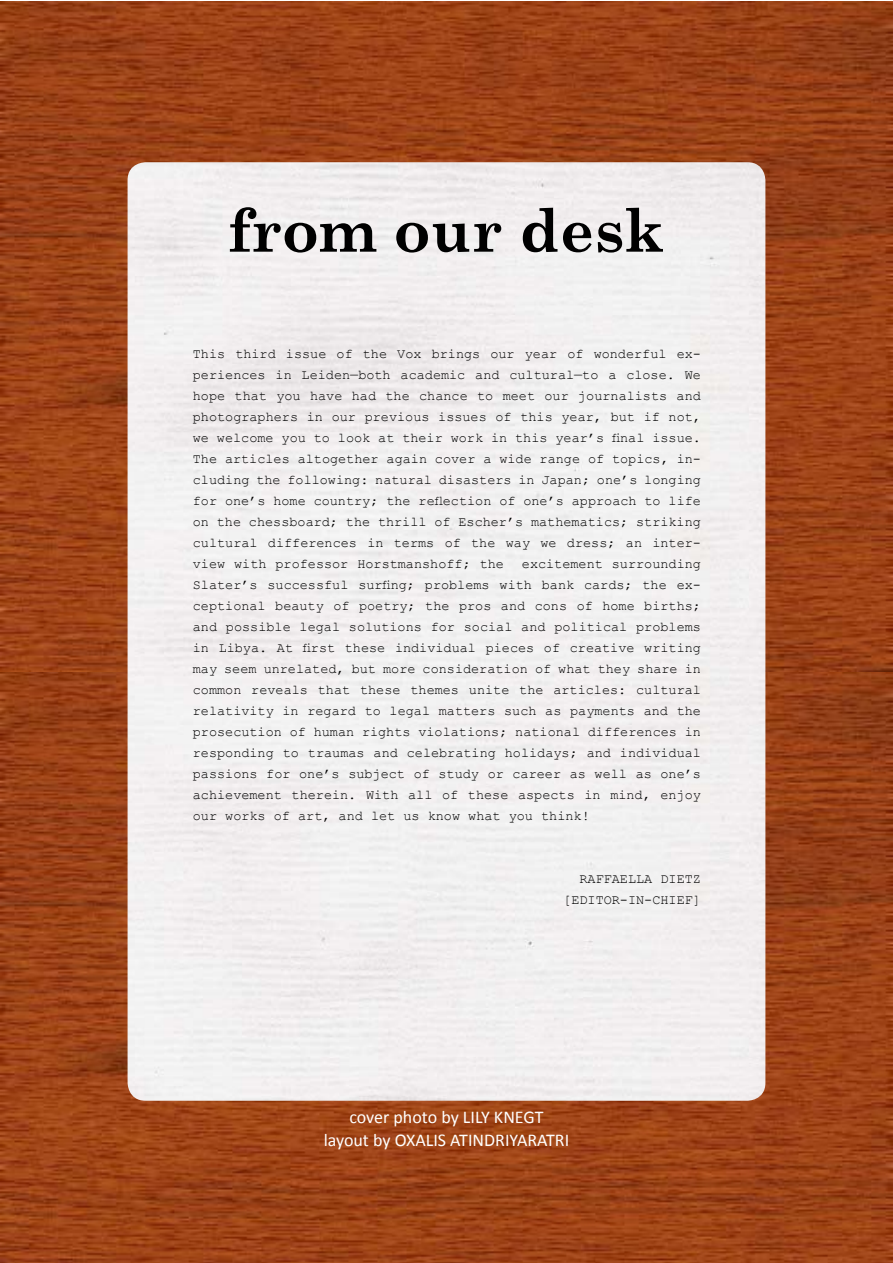
<style>
.page{position:relative;width:893px;height:1263px;background:#fff}
.page>*{position:absolute;margin:0;border:0;box-sizing:border-box;transform-origin:0 0}
.t1{font:700 60px "Century Schoolbook";color:#000}
.t2{font:18px "Calibri";color:#fff}
.t3{font:13.5px/21px "Courier New";color:#000;text-align:justify}
</style>
<div class="page">
<img style="left:0;top:2px;width:893px;height:1261px">
<div style="left:128px;top:162px;width:637px;height:939px;background:#f2eff0;border-radius:18px"></div>
<h1 class="t1" style="left:228px;top:183px;width:438px">from our desk</h1>
<p class="t3" style="left:193px;top:342px;width:510px">This third issue of the Vox brings our year of wonderful ex&shy;periences in Leiden—both academic and cultural—to a close. We hope that you have had the chance to meet our journalists and photographers in our previous issues of this year, but if not, we welcome you to look at their work in this year’s final issue.<br>The articles altogether again cover a wide range of topics, in&shy;cluding the following: natural disasters in Japan; one’s longing for one’s home country; the reflection of one’s approach to life on the chessboard; the thrill of Escher’s mathematics; striking cultural differences in terms of the way we dress; an inter&shy;view with professor Horstmanshoff; the</p>
<p class="t3" style="left:193px;top:552px;width:510px;text-indent:329px">excitement surrounding Slater’s successful surfing; problems with bank cards; the ex&shy;ceptional beauty of poetry; the pros and cons of home births; and possible legal solutions for social and political problems in Libya. At first these individual pieces of creative writing may seem unrelated, but more consideration of what they share in common reveals that these themes unite the articles: cultural relativity in regard to legal matters such as payments and the prosecution of human rights violations; national differences in responding to traumas and celebrating holidays; and individual passions for one’s subject of study or career as well as one’s achievement therein. With all of these aspects in mind, enjoy our works of art, and let us know what you think!</p>
<p class="t3" style="left:563px;top:867px;width:139px;text-align:right">RAFFAELLA DIETZ [EDITOR-IN-CHIEF]</p>
<h2 class="t2" style="left:349px;top:1106px;width:196px">cover photo by LILY KNEGT</h2>
<h2 class="t2" style="left:324px;top:1129px;width:247px">layout by OXALIS ATINDRIYARATRI</h2>
</div>
